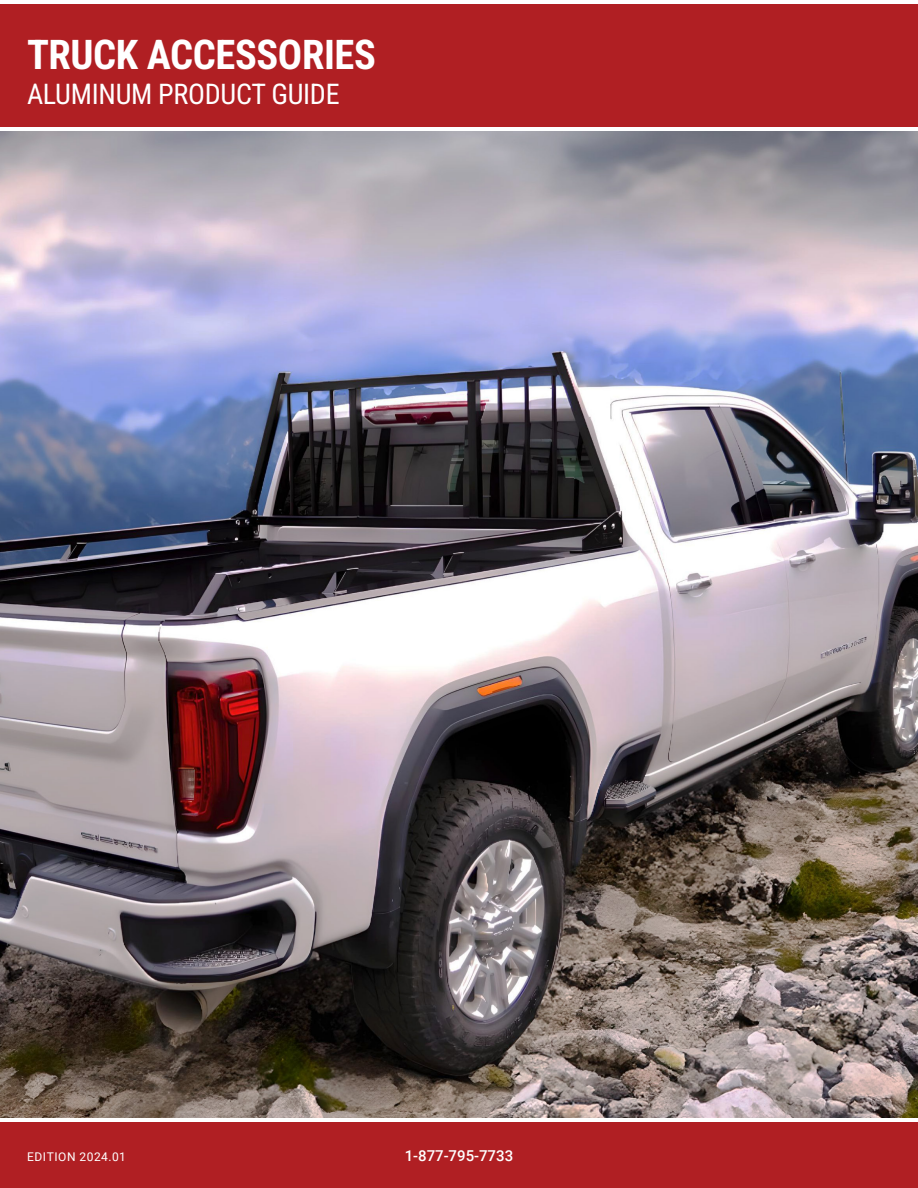
<style>
.page{position:relative;width:918px;height:1188px;background:#fff}
.page>*{position:absolute;margin:0;border:0;box-sizing:border-box;transform-origin:0 0}
.t1{font:700 40.5px "Roboto Condensed";letter-spacing:-.01em;color:#fff}
.t2{font:28.2px "Roboto Condensed";letter-spacing:-.01em;color:#fff}
.t3{font:500 15px "Roboto";color:#fff}
.t4{font:12px "Roboto";letter-spacing:.05em;color:#fff}
</style>
<div class="page">
<div style="left:0;top:1122px;width:918px;height:66px;background:#b01f23"></div>
<div style="left:0;top:5px;width:918px;height:122px;background:#b01f23"></div>
<img style="left:0;top:132px;width:918px;height:986px">
<p class="t1" style="left:27px;top:27px;width:350px">TRUCK ACCESSORIES</p>
<p class="t2" style="left:27px;top:74px;width:314px">ALUMINUM PRODUCT GUIDE</p>
<p class="t4" style="left:27px;top:1148px;width:101px">EDITION 2024.01</p>
<p class="t3" style="left:405px;top:1145px;width:110px">1-877-795-7733</p>
</div>
